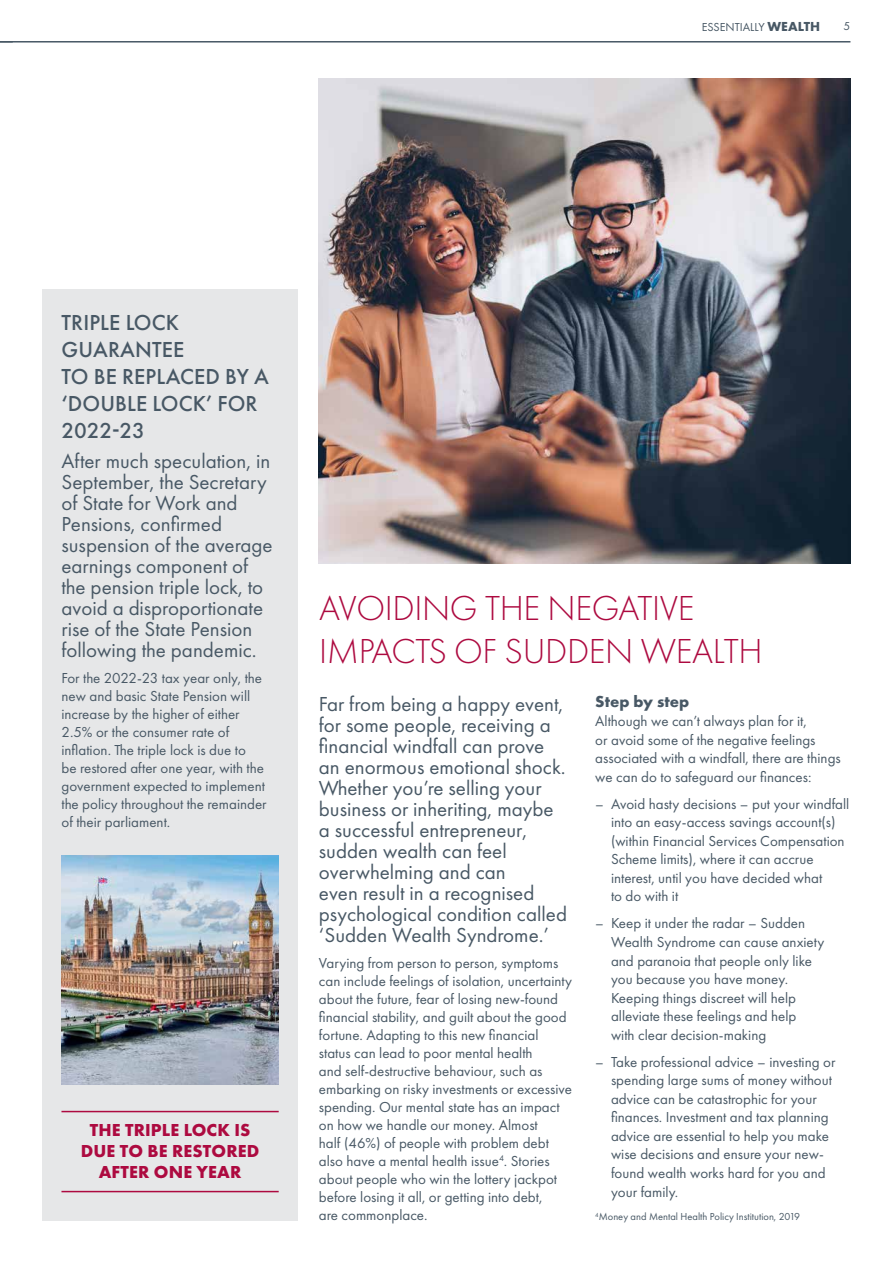
<style>
.page{position:relative;width:893px;height:1263px;background:#fff}
.page>*{position:absolute;margin:0;border:0;box-sizing:border-box;transform-origin:0 0}
.t1{font:300 36px/43.2px "Futura PT";letter-spacing:-.01em;color:#ad0a40}
.t2{font:500 22.5px/27px "Futura PT";letter-spacing:.005em;color:#485865}
.t3{font:21px/21px "Futura PT";color:#485865}
.t4{font:700 18px/21px "Futura PT";letter-spacing:.01em;color:#ad0a40;text-align:center}
.t5{font:700 16.5px "Futura PT";color:#485865}
.t6{font:15px/18px "Futura PT";color:#485865}
.t7{font:12px "Futura PT";color:#485865}
.t8{font:10.5px "Futura PT";color:#485865}
.s1{font-family:"Futura";font-weight:700}
</style>
<div class="page">
<hr style="left:0;top:41px;width:850px;height:2px;background:#485865">
<svg style="left:0;top:42px;width:13px;height:1px"></svg>
<div style="left:43px;top:289px;width:255px;height:931px;background:#e6e7e8"></div>
<img style="left:319px;top:79px;width:531px;height:485px">
<img style="left:61px;top:855px;width:218px;height:229px">
<hr style="left:61px;top:1111px;width:218px;height:1px;background:#ad0a40">
<hr style="left:61px;top:1191px;width:218px;height:1px;background:#ad0a40">
<p class="t7" style="left:702px;top:20px;width:120px">ESSENTIALLY <span class="s1">WEALTH</span></p>
<p class="t7" style="left:844px;top:19px;width:8px">5</p>
<h2 class="t2" style="left:61px;top:309px;width:209px">TRIPLE LOCK<br>GUARANTEE<br>TO BE REPLACED BY A ‘DOUBLE LOCK’ FOR<br>2022-23</h2>
<p class="t3" style="left:61px;top:450px;width:213px">After much speculation, in<br>September, the Secretary of State for Work and<br>Pensions, confirmed suspension of the average earnings component of the pension triple lock, to avoid a disproportionate rise of the State Pension following the pandemic.</p>
<p class="t6" style="left:61px;top:669px;width:207px">For the 2022-23 tax year only, the new and basic State Pension will increase by the higher of either<br>2.5% or the consumer rate of inflation. The triple lock is due to<br>be restored after one year, with the government expected to implement the policy throughout the remainder of their parliament.</p>
<p class="t4" style="left:81px;top:1119px;width:180px">THE TRIPLE LOCK IS<br>DUE TO BE RESTORED<br>AFTER ONE YEAR</p>
<h1 class="t1" style="left:319px;top:587px;width:445px">AVOIDING THE NEGATIVE<br>IMPACTS OF SUDDEN WEALTH</h1>
<p class="t5" style="left:595px;top:691px;width:95px">Step by step</p>
<p class="t6" style="left:595px;top:712px;width:247px;line-height:18.6px">Although we can’t always plan for it,<br>or avoid some of the negative feelings associated with a windfall, there are things we can do to safeguard our finances:</p>
<p class="t6" style="left:611px;top:794px;width:240px;line-height:18.6px;text-indent:-16px">– Avoid hasty decisions – put your windfall into an easy-access savings account(s) (within Financial Services Compensation Scheme limits), where it can accrue interest, until you have decided what<br>to do with it</p>
<p class="t6" style="left:611px;top:914px;width:215px;line-height:18.6px;text-indent:-16px">– Keep it under the radar – Sudden<br>Wealth Syndrome can cause anxiety and paranoia that people only like you because you have money.<br>Keeping things discreet will help alleviate these feelings and help<br>with clear decision-making</p>
<p class="t6" style="left:611px;top:1052px;width:226px;line-height:18.6px;text-indent:-16px">– Take professional advice – investing or spending large sums of money without advice can be catastrophic for your finances. Investment and tax planning advice are essential to help you make wise decisions and ensure your new&shy;found wealth works hard for you and your family.</p>
<p class="t8" style="left:595px;top:1211px;width:206px"><sup>4</sup>Money and Mental Health Policy Institution, 2019</p>
<p class="t3" style="left:319px;top:693px;width:250px">Far from being a happy event, for some people, receiving a financial windfall can prove an enormous emotional shock.<br>Whether you’re selling your business or inheriting, maybe a successful entrepreneur, sudden wealth can feel overwhelming and can<br>even result in a recognised psychological condition called ‘Sudden Wealth Syndrome.’</p>
<p class="t6" style="left:319px;top:954px;width:255px">Varying from person to person, symptoms can include feelings of isolation, uncertainty about the future, fear of losing new-found financial stability, and guilt about the good fortune. Adapting to this new financial status can lead to poor mental health<br>and self-destructive behaviour, such as embarking on risky investments or excessive spending. Our mental state has an impact on how we handle our money. Almost<br>half (46%) of people with problem debt also have a mental health issue<sup>4</sup>. Stories about people who win the lottery jackpot before losing it all, or getting into debt,<br>are commonplace.</p>
</div>
